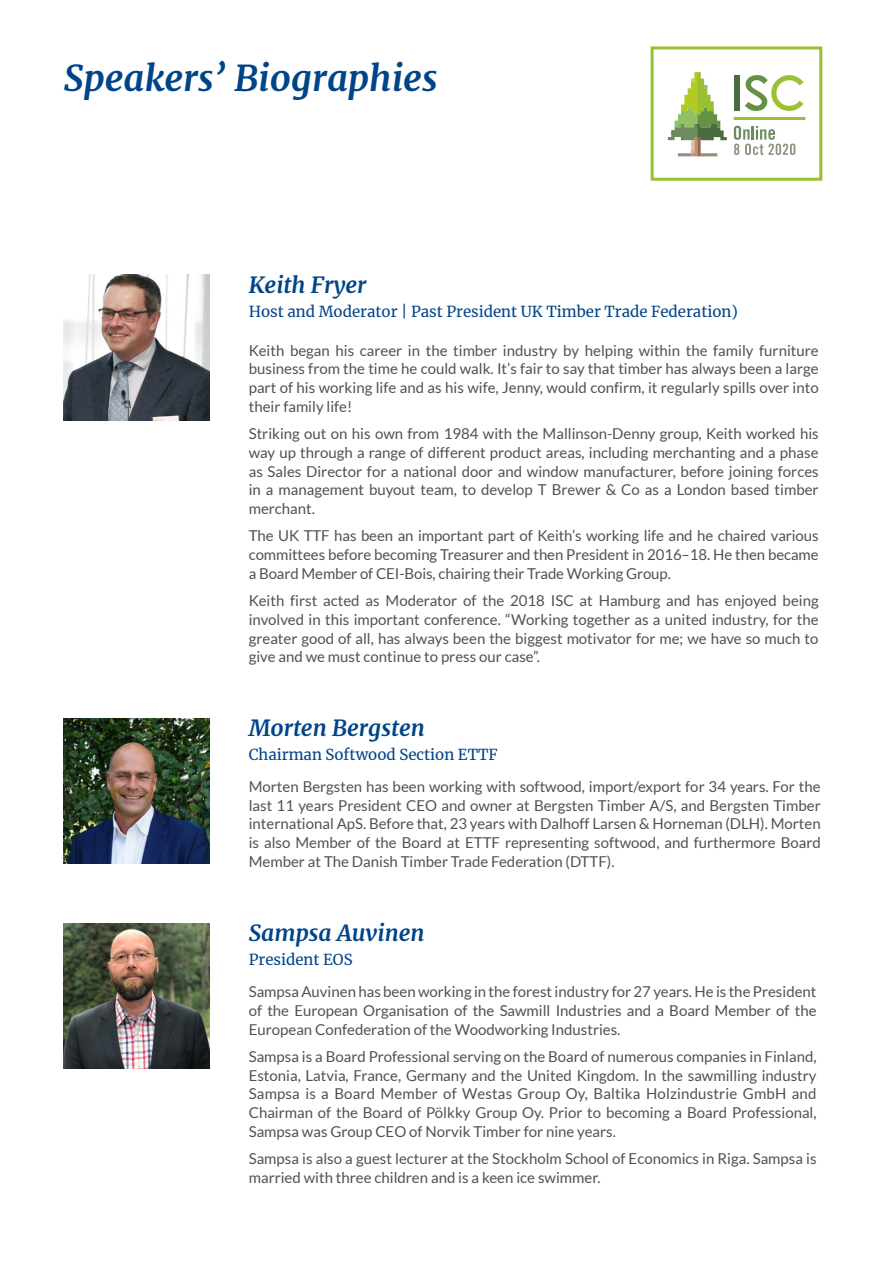
<style>
.page{position:relative;width:893px;height:1263px;background:#fff}
.page>*{position:absolute;margin:0;border:0;box-sizing:border-box;transform-origin:0 0}
.t1{font:italic 700 36px "Merriweather";color:#048}
.t2{font:italic 700 22.5px "Merriweather";color:#048}
.t3{font:15px/18.8px "Lato";color:#505152;text-align:justify}
.t4{font:15px "Merriweather";color:#048}
</style>
<div class="page">
<img style="left:64px;top:275px;width:145px;height:145px">
<img style="left:64px;top:718px;width:145px;height:145px">
<img style="left:64px;top:923px;width:145px;height:146px">
<svg style="left:650px;top:46px;width:173px;height:135px"></svg>
<h1 class="t1" style="left:64px;top:53px;width:375px">Speakers’ Biographies</h1>
<h2 class="t2" style="left:249px;top:269px;width:119px">Keith Fryer</h2>
<p class="t4" style="left:249px;top:301px;width:491px">Host and Moderator | Past President UK Timber Trade Federation)</p>
<p class="t3" style="left:249px;top:341px;width:571px">Keith began his career in the timber industry by helping within the family furniture business from the time he could walk. It’s fair to say that timber has always been a large part of his working life and as his wife, Jenny, would confirm, it regularly spills over into their family life!</p>
<p class="t3" style="left:249px;top:424px;width:571px">Striking out on his own from 1984 with the Mallinson-Denny group, Keith worked his way up through a range of different product areas, including merchanting and a phase as Sales Director for a national door and window manufacturer, before joining forces in a management buyout team, to develop T Brewer &amp; Co as a London based timber merchant.</p>
<p class="t3" style="left:249px;top:526px;width:571px">The UK TTF has been an important part of Keith’s working life and he chaired various committees before becoming Treasurer and then President in 2016–18. He then became a Board Member of CEI-Bois, chairing their Trade Working Group.</p>
<p class="t3" style="left:249px;top:591px;width:571px">Keith first acted as Moderator of the 2018 ISC at Hamburg and has enjoyed being involved in this important conference. “Working together as a united industry, for the greater good of all, has always been the biggest motivator for me; we have so much to give and we must continue to press our case”.</p>
<h2 class="t2" style="left:249px;top:712px;width:178px">Morten Bergsten</h2>
<p class="t4" style="left:249px;top:744px;width:250px">Chairman Softwood Section ETTF</p>
<p class="t3" style="left:249px;top:777px;width:573px">Morten Bergsten has been working with softwood, import/export for 34 years. For the last 11 years President CEO and owner at Bergsten Timber A/S, and Bergsten Timber international ApS. Before that, 23 years with Dalhoff Larsen &amp; Horneman (DLH). Morten is also Member of the Board at ETTF representing softwood, and furthermore Board Member at The Danish Timber Trade Federation (DTTF).</p>
<h2 class="t2" style="left:249px;top:917px;width:178px">Sampsa Auvinen</h2>
<p class="t4" style="left:249px;top:949px;width:105px">President EOS</p>
<p class="t3" style="left:249px;top:982px;width:569px">Sampsa Auvinen has been working in the forest industry for 27 years. He is the President of the European Organisation of the Sawmill Industries and a Board Member of the European Confederation of the Woodworking Industries.</p>
<p class="t3" style="left:249px;top:1047px;width:569px">Sampsa is a Board Professional serving on the Board of numerous companies in Finland, Estonia, Latvia, France, Germany and the United Kingdom. In the sawmilling industry Sampsa is a Board Member of Westas Group Oy, Baltika Holzindustrie GmbH and Chairman of the Board of Pölkky Group Oy. Prior to becoming a Board Professional, Sampsa was Group CEO of Norvik Timber for nine years.</p>
<p class="t3" style="left:249px;top:1149px;width:569px">Sampsa is also a guest lecturer at the Stockholm School of Economics in Riga. Sampsa is married with three children and is a keen ice swimmer.</p>
</div>
